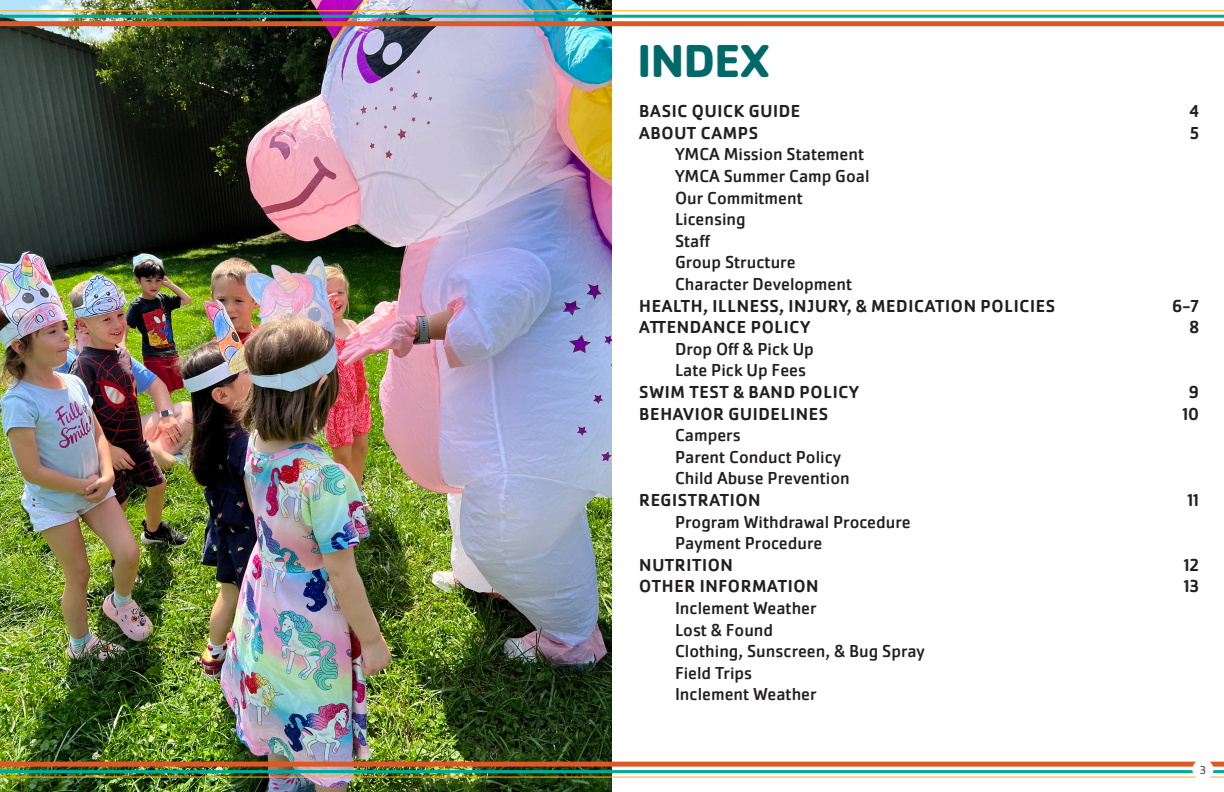
<style>
.page{position:relative;width:1224px;height:792px;background:#fff}
.page>*{position:absolute;margin:0;border:0;box-sizing:border-box;transform-origin:0 0}
.t1{font:700 48px "Cachet Pro";letter-spacing:-.02em;color:#016a69}
.t2{font:18px "Cachet Pro";color:#231f20}
.t3{font:500 18px "Cachet Pro";letter-spacing:.035em;color:#231f20}
.t4{font:12px "Cachet Pro";color:#636366}
</style>
<div class="page">
<img style="left:0;top:0;width:612px;height:792px">
<hr style="left:0;top:777px;width:1224px;height:1px;background:#faaf18">
<hr style="left:0;top:770px;width:1224px;height:3px;background:#00ab95">
<div style="left:0;top:762px;width:1224px;height:5px;background:#dd5827"></div>
<div style="left:1192px;top:759px;width:21px;height:21px;background:#fff;border-radius:50%"></div>
<hr style="left:0;top:10px;width:1224px;height:1px;background:#faaf18">
<hr style="left:0;top:15px;width:1224px;height:3px;background:#00ab95">
<div style="left:0;top:21px;width:1224px;height:5px;background:#dd5827"></div>
<p class="t1" style="left:637px;top:31px;width:134px">INDEX</p>
<p class="t3" style="left:639px;top:101px;width:162px">BASIC QUICK GUIDE</p>
<p class="t3" style="left:1190px;top:101px;width:11px">4</p>
<p class="t3" style="left:639px;top:122px;width:120px">ABOUT CAMPS</p>
<p class="t3" style="left:1190px;top:122px;width:11px">5</p>
<p class="t2" style="left:675px;top:144px;width:191px">YMCA Mission Statement</p>
<p class="t2" style="left:675px;top:165px;width:196px">YMCA Summer Camp Goal</p>
<p class="t2" style="left:675px;top:187px;width:129px">Our Commitment</p>
<p class="t2" style="left:675px;top:209px;width:72px">Licensing</p>
<p class="t2" style="left:675px;top:230px;width:37px">Staff</p>
<p class="t2" style="left:675px;top:252px;width:122px">Group Structure</p>
<p class="t2" style="left:675px;top:273px;width:179px">Character Development</p>
<p class="t3" style="left:639px;top:295px;width:417px">HEALTH, ILLNESS, INJURY, &amp; MEDICATION POLICIES</p>
<p class="t3" style="left:1172px;top:295px;width:28px">6-7</p>
<p class="t3" style="left:639px;top:317px;width:172px">ATTENDANCE POLICY</p>
<p class="t3" style="left:1189px;top:317px;width:11px">8</p>
<p class="t2" style="left:675px;top:338px;width:141px">Drop Off &amp; Pick Up</p>
<p class="t2" style="left:675px;top:360px;width:133px">Late Pick Up Fees</p>
<p class="t3" style="left:639px;top:381px;width:221px">SWIM TEST &amp; BAND POLICY</p>
<p class="t3" style="left:1189px;top:381px;width:12px">9</p>
<p class="t3" style="left:639px;top:403px;width:190px">BEHAVIOR GUIDELINES</p>
<p class="t3" style="left:1182px;top:403px;width:18px">10</p>
<p class="t2" style="left:675px;top:425px;width:67px">Campers</p>
<p class="t2" style="left:675px;top:446px;width:168px">Parent Conduct Policy</p>
<p class="t2" style="left:675px;top:468px;width:176px">Child Abuse Prevention</p>
<p class="t3" style="left:639px;top:489px;width:123px">REGISTRATION</p>
<p class="t3" style="left:1188px;top:489px;width:13px">11</p>
<p class="t2" style="left:675px;top:511px;width:237px">Program Withdrawal Procedure</p>
<p class="t2" style="left:675px;top:533px;width:149px">Payment Procedure</p>
<p class="t3" style="left:639px;top:554px;width:95px">NUTRITION</p>
<p class="t3" style="left:1184px;top:554px;width:17px">12</p>
<p class="t3" style="left:639px;top:576px;width:181px">OTHER INFORMATION</p>
<p class="t3" style="left:1184px;top:576px;width:17px">13</p>
<p class="t2" style="left:675px;top:597px;width:143px">Inclement Weather</p>
<p class="t2" style="left:675px;top:619px;width:100px">Lost &amp; Found</p>
<p class="t2" style="left:675px;top:641px;width:251px">Clothing, Sunscreen, &amp; Bug Spray</p>
<p class="t2" style="left:675px;top:662px;width:79px">Field Trips</p>
<p class="t2" style="left:675px;top:684px;width:143px">Inclement Weather</p>
<p class="t4" style="left:1200px;top:763px;width:8px">3</p>
</div>
